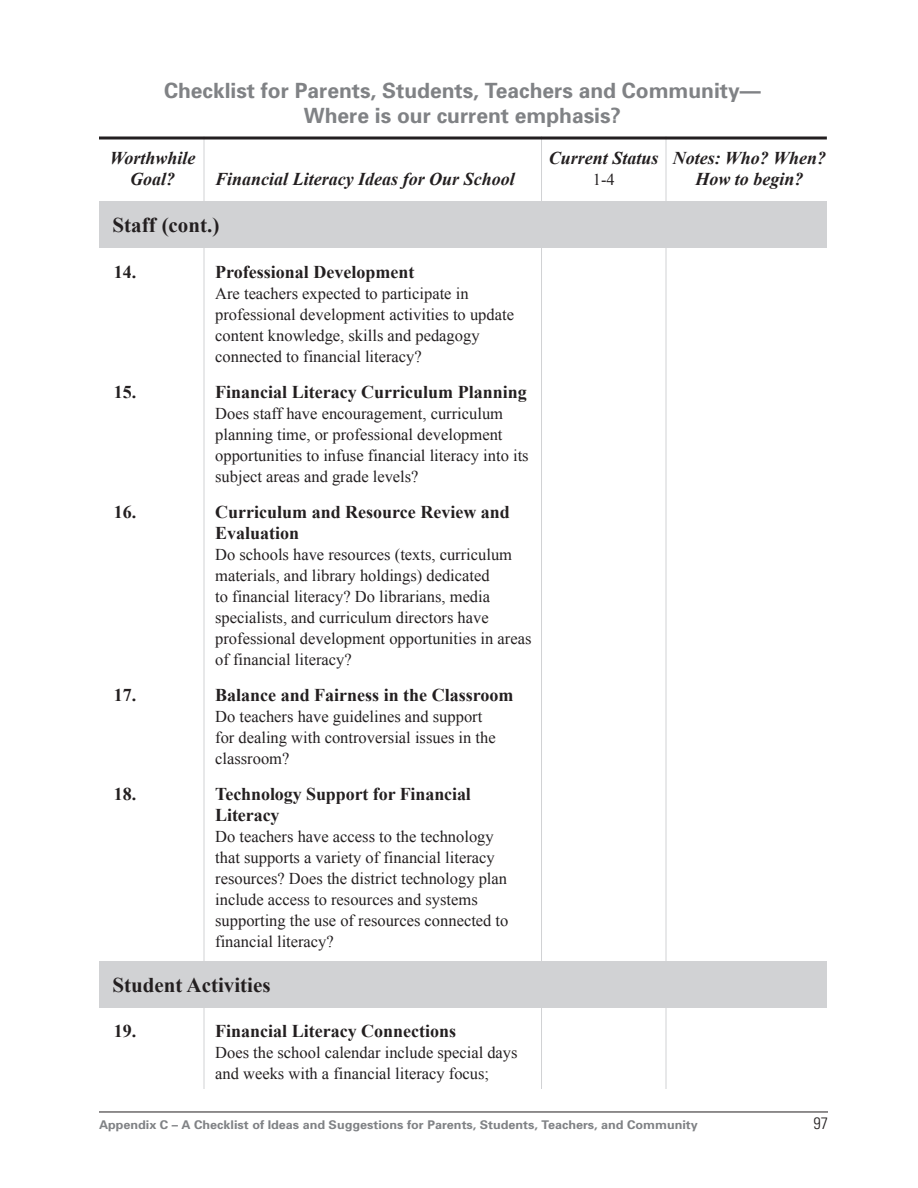
<style>
.page{position:relative;width:918px;height:1188px;background:#fff}
.page>*{position:absolute;margin:0;border:0;box-sizing:border-box;transform-origin:0 0}
.t1{font:700 21px/25.2px "Univers";color:#808285;text-align:center}
.t2{font:700 21px "Times New Roman";color:#231f20}
.t3{font:700 18px/21px "Times New Roman";color:#231f20}
.t4{font:italic 700 18px/21px "Times New Roman";color:#231f20;text-align:center}
.t5{font:16.5px/21px "Times New Roman";color:#231f20}
.t6{font:300 condensed 16.5px "Univers";color:#231f20}
.t7{font:700 12px "Univers";color:#808285;scale:1.05 1}
</style>
<div class="page">
<hr style="left:99px;top:1112px;width:729px;height:1px;background:#231f20">
<hr style="left:204px;top:137px;width:1px;height:952px;background:#d1d2d4">
<hr style="left:541px;top:137px;width:1px;height:952px;background:#d1d2d4">
<hr style="left:666px;top:137px;width:1px;height:952px;background:#d1d2d4">
<div style="left:99px;top:201px;width:728px;height:47px;background:#d1d2d4"></div>
<div style="left:99px;top:962px;width:728px;height:46px;background:#d1d2d4"></div>
<hr style="left:99px;top:137px;width:728px;height:3px;background:#231f20">
<p class="t1" style="left:164px;top:77px;width:598px">Checklist for Parents, Students, Teachers and Community—<br>Where is our current emphasis?</p>
<p class="t4" style="left:110px;top:147px;width:87px">Worthwhile<br>Goal?</p>
<p class="t4" style="left:215px;top:168px;width:301px">Financial Literacy Ideas for Our School</p>
<p class="t2" style="left:113px;top:211px;width:108px">Staff (cont.)</p>
<p class="t3" style="left:114px;top:261px;width:24px">14.</p>
<p class="t3" style="left:114px;top:381px;width:24px">15.</p>
<p class="t3" style="left:114px;top:501px;width:24px">16.</p>
<p class="t3" style="left:114px;top:684px;width:24px">17.</p>
<p class="t3" style="left:114px;top:783px;width:24px">18.</p>
<p class="t3" style="left:215px;top:261px;width:201px">Professional Development</p>
<p class="t5" style="left:215px;top:283px;width:300px">Are teachers expected to participate in professional development activities to update content knowledge, skills and pedagogy connected to financial literacy?</p>
<p class="t3" style="left:215px;top:381px;width:313px">Financial Literacy Curriculum Planning</p>
<p class="t5" style="left:215px;top:403px;width:315px">Does staff have encouragement, curriculum planning time, or professional development opportunities to infuse financial literacy into its subject areas and grade levels?</p>
<p class="t3" style="left:215px;top:501px;width:296px">Curriculum and Resource Review and<br>Evaluation</p>
<p class="t5" style="left:215px;top:544px;width:318px">Do schools have resources (texts, curriculum materials, and library holdings) dedicated<br>to financial literacy? Do librarians, media specialists, and curriculum directors have professional development opportunities in areas of financial literacy?</p>
<p class="t3" style="left:215px;top:684px;width:300px">Balance and Fairness in the Classroom</p>
<p class="t5" style="left:215px;top:706px;width:282px">Do teachers have guidelines and support for dealing with controversial issues in the classroom?</p>
<p class="t3" style="left:215px;top:783px;width:257px">Technology Support for Financial<br>Literacy</p>
<p class="t5" style="left:215px;top:826px;width:295px">Do teachers have access to the technology that supports a variety of financial literacy resources? Does the district technology plan include access to resources and systems supporting the use of resources connected to financial literacy?</p>
<p class="t2" style="left:113px;top:970px;width:160px">Student Activities</p>
<p class="t3" style="left:215px;top:1020px;width:243px">Financial Literacy Connections</p>
<p class="t5" style="left:215px;top:1041px;width:304px">Does the school calendar include special days and weeks with a financial literacy focus;</p>
<p class="t3" style="left:114px;top:1020px;width:24px">19.</p>
<p class="t4" style="left:549px;top:147px;width:111px">Current Status</p>
<p class="t5" style="left:593px;top:168px;width:23px">1-4</p>
<p class="t4" style="left:673px;top:147px;width:155px">Notes: Who? When?<br>How to begin?</p>
<p class="t7" style="left:99px;top:1117px;width:572px">Appendix C – A Checklist of Ideas and Suggestions for Parents, Students, Teachers, and Community</p>
<p class="t6" style="left:813px;top:1113px;width:16px">97</p>
</div>
